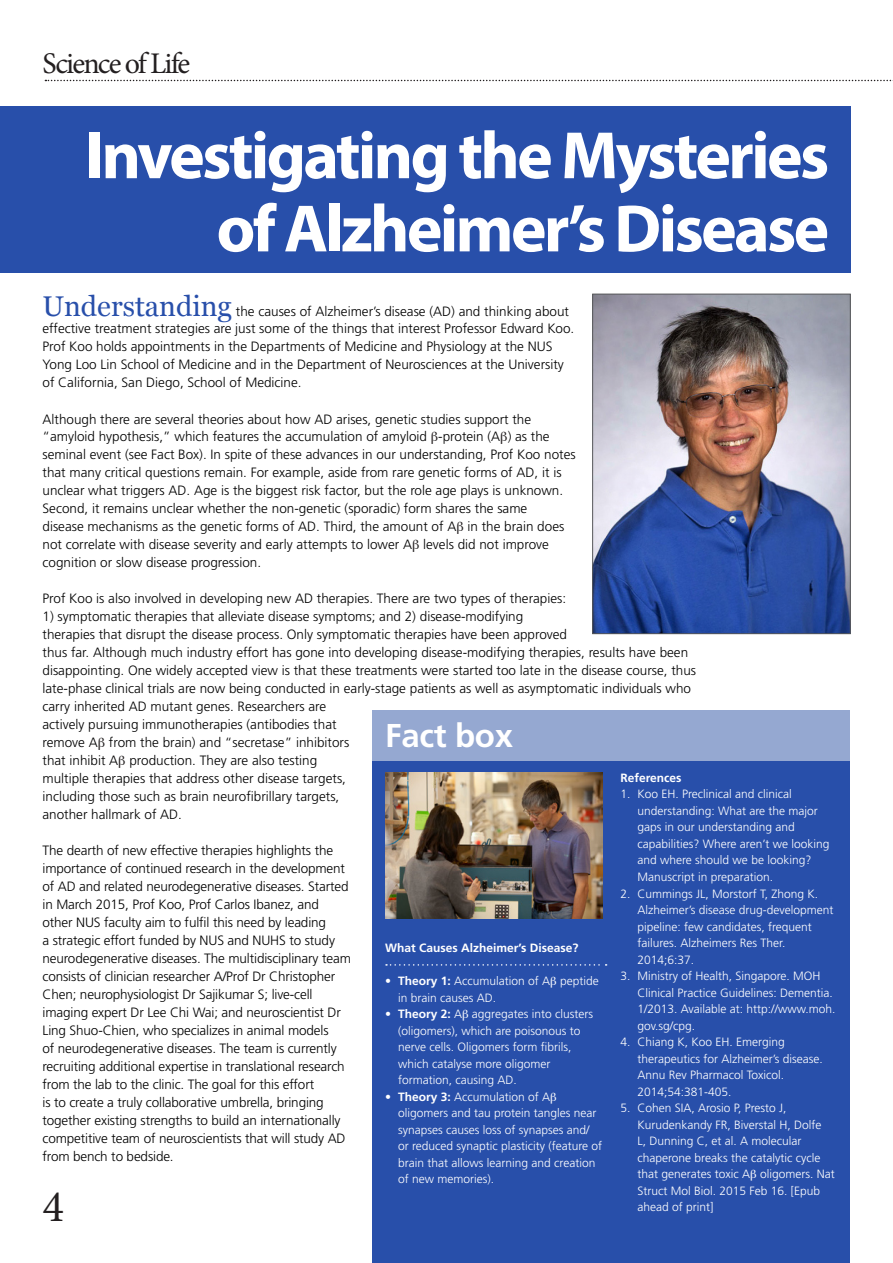
<style>
.page{position:relative;width:893px;height:1263px;background:#fff}
.page>*{position:absolute;margin:0;border:0;box-sizing:border-box;transform-origin:0 0}
.t1{font:700 67.5px/73.2px "Myriad Pro";letter-spacing:-.04em;color:#fff;text-align:right}
.t2{font:45px "Minion Pro";color:#231f20}
.t3{font:700 33px "Frutiger LT Std";letter-spacing:-.01em;color:#fff}
.t4{font:30px "Minion Pro";letter-spacing:-.06em;color:#231f20}
.t5{font:300 13.5px/18px "Frutiger LT Std";color:#000}
.t6{font:300 12px/16.5px "Frutiger LT Std";color:#fff}
.t7{font:700 12px "Frutiger LT Std";color:#fff}
.s1{font-family:"Georgia";font-weight:400;font-size:28.5px;color:#284faa}
.s2{font-weight:700}
</style>
<div class="page">
<svg style="left:45px;top:80px;width:848px;height:1px"></svg>
<img style="left:594px;top:296px;width:254px;height:336px">
<div style="left:592px;top:294px;width:258px;height:340px;border:1px solid #57585a"></div>
<div style="left:372px;top:760px;width:478px;height:503px;background:#284faa"></div>
<svg style="left:386px;top:964px;width:221px;height:2px"></svg>
<div style="left:372px;top:710px;width:478px;height:50px;background:#95a8d1"></div>
<img style="left:385px;top:773px;width:218px;height:145px">
<div style="left:0;top:106px;width:850px;height:167px;background:#284faa"></div>
<h3 class="t4" style="left:43px;top:43px;width:149px">Science of Life</h3>
<h1 class="t1" style="left:85px;top:117px;width:746px">Investigating the Mysteries of Alzheimer’s Disease</h1>
<p class="t5" style="left:43px;top:302px;width:533px"><span class="s1">Understanding</span> the causes of Alzheimer’s disease (AD) and thinking about effective treatment strategies are just some of the things that interest Professor Edward Koo.<br>Prof Koo holds appointments in the Departments of Medicine and Physiology at the NUS Yong Loo Lin School of Medicine and in the Department of Neurosciences at the University of California, San Diego, School of Medicine.</p>
<p class="t5" style="left:43px;top:410px;width:535px">Although there are several theories about how AD arises, genetic studies support the “amyloid hypothesis,” which features the accumulation of amyloid -protein (A ) as the seminal event (see Fact Box). In spite of these advances in our understanding, Prof Koo notes that many critical questions remain. For example, aside from rare genetic forms of AD, it is unclear what triggers AD. Age is the biggest risk factor, but the role age plays is unknown.<br>Second, it remains unclear whether the non-genetic (sporadic) form shares the same<br>disease mechanisms as the genetic forms of AD. Third, the amount of A in the brain does not correlate with disease severity and early attempts to lower A levels did not improve cognition or slow disease progression.</p>
<p class="t5" style="left:43px;top:590px;width:525px">Prof Koo is also involved in developing new AD therapies. There are two types of therapies:</p>
<p class="t5" style="left:43px;top:608px;width:655px">1) symptomatic therapies that alleviate disease symptoms; and 2) disease-modifying<br>therapies that disrupt the disease process. Only symptomatic therapies have been approved<br>thus far. Although much industry effort has gone into developing disease-modifying therapies, results have been disappointing. One widely accepted view is that these treatments were started too late in the disease course, thus late-phase clinical trials are now being conducted in early-stage patients as well as asymptomatic individuals who carry inherited AD mutant genes. Researchers are<br>actively pursuing immunotherapies (antibodies that<br>remove A from the brain) and “secretase” inhibitors<br>that inhibit A production. They are also testing<br>multiple therapies that address other disease targets,<br>including those such as brain neurofibrillary targets,<br>another hallmark of AD.</p>
<p class="t5" style="left:43px;top:842px;width:310px">The dearth of new effective therapies highlights the importance of continued research in the development of AD and related neurodegenerative diseases. Started in March 2015, Prof Koo, Prof Carlos Ibanez, and other NUS faculty aim to fulfil this need by leading<br>a strategic effort funded by NUS and NUHS to study neurodegenerative diseases. The multidisciplinary team consists of clinician researcher A/Prof Dr Christopher Chen; neurophysiologist Dr Sajikumar S; live-cell imaging expert Dr Lee Chi Wai; and neuroscientist Dr Ling Shuo-Chien, who specializes in animal models<br>of neurodegenerative diseases. The team is currently recruiting additional expertise in translational research from the lab to the clinic. The goal for this effort<br>is to create a truly collaborative umbrella, bringing together existing strengths to build an internationally competitive team of neuroscientists that will study AD from bench to bedside.</p>
<h2 class="t2" style="left:43px;top:1177px;width:23px">4</h2>
<h3 class="t3" style="left:385px;top:717px;width:129px">Fact box</h3>
<p class="t7" style="left:620px;top:771px;width:63px">References</p>
<p class="t6" style="left:637px;top:786px;width:194px;text-indent:-17px">1. Koo EH. Preclinical and clinical understanding: What are the major gaps in our understanding and capabilities? Where aren’t we looking and where should we be looking?<br>Manuscript in preparation.</p>
<p class="t6" style="left:637px;top:885px;width:198px;text-indent:-17px">2. Cummings JL, Morstorf T, Zhong K.<br>Alzheimer’s disease drug-development pipeline: few candidates, frequent failures. Alzheimers Res Ther.<br>2014;6:37.</p>
<p class="t6" style="left:637px;top:968px;width:199px;text-indent:-17px">3. Ministry of Health, Singapore. MOH Clinical Practice Guidelines: Dementia.<br>1/2013. Available at: http://www.moh. gov.sg/cpg.</p>
<p class="t6" style="left:637px;top:1034px;width:187px;text-indent:-17px">4. Chiang K, Koo EH. Emerging therapeutics for Alzheimer’s disease.<br>Annu Rev Pharmacol Toxicol.<br>2014;54:381-405.</p>
<p class="t6" style="left:637px;top:1100px;width:199px;text-indent:-17px">5. Cohen SIA, Arosio P, Presto J,<br>Kurudenkandy FR, Biverstal H, Dolfe<br>L, Dunning C, et al. A molecular chaperone breaks the catalytic cycle that generates toxic A oligomers. Nat<br>Struct Mol Biol. 2015 Feb 16. [Epub ahead of print]</p>
<p class="t7" style="left:385px;top:941px;width:195px">What Causes Alzheimer’s Disease?</p>
<p class="t6" style="left:398px;top:973px;width:202px;text-indent:-13px">• <span class="s2">Theory 1:</span> Accumulation of A peptide in brain causes AD.</p>
<p class="t6" style="left:398px;top:1006px;width:197px;text-indent:-13px">• <span class="s2">Theory 2:</span> A aggregates into clusters (oligomers), which are poisonous to nerve cells. Oligomers form fibrils, which catalyse more oligomer formation, causing AD.</p>
<p class="t6" style="left:398px;top:1088px;width:206px;text-indent:-13px">• <span class="s2">Theory 3:</span> Accumulation of A oligomers and tau protein tangles near synapses causes loss of synapses and/ or reduced synaptic plasticity (feature of brain that allows learning and creation of new memories).</p>
</div>
